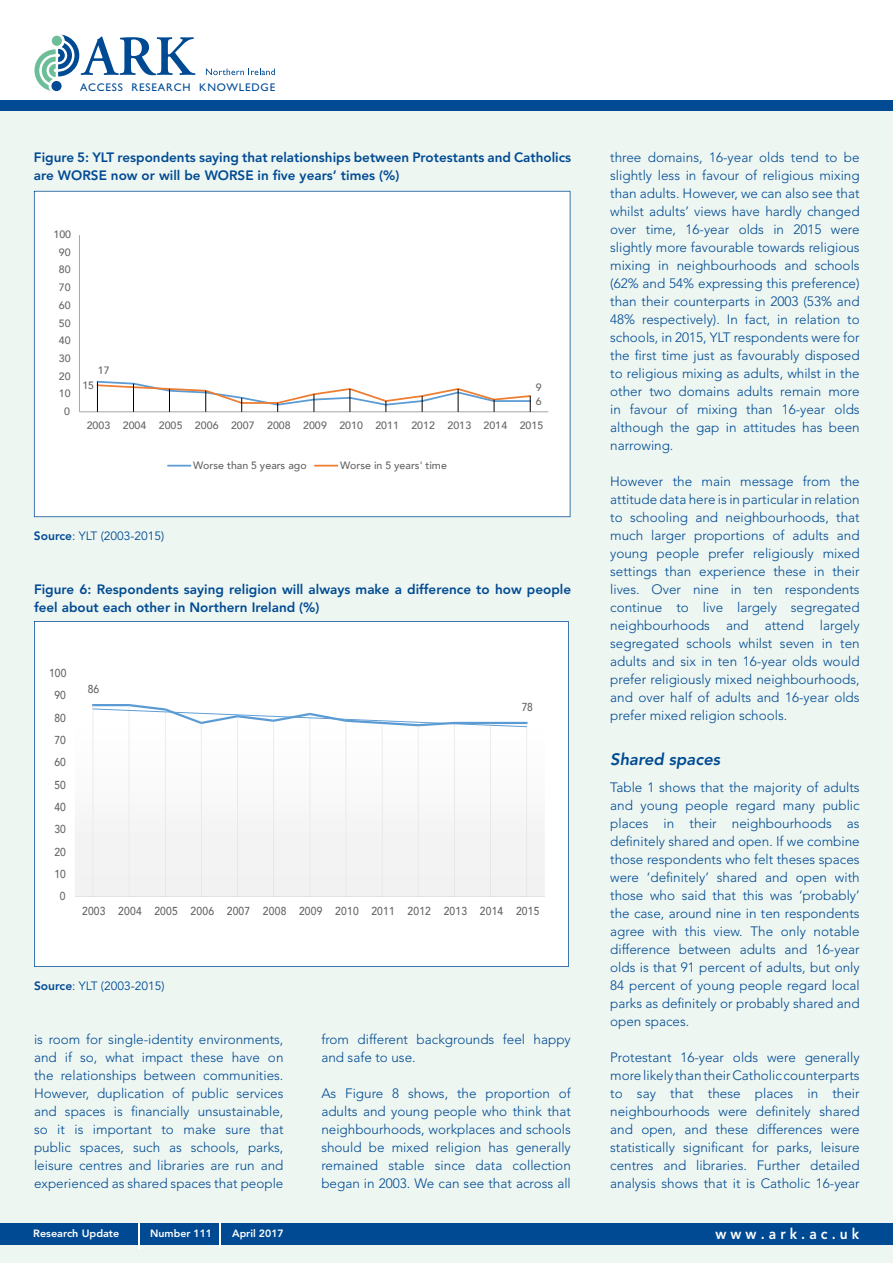
<style>
.page{position:relative;width:893px;height:1263px;background:#fff}
.page>*{position:absolute;margin:0;border:0;box-sizing:border-box;transform-origin:0 0}
.t1{font:italic 800 16.5px "Avenir LT Std";color:#004a93}
.t2{font:800 15px "Avenir LT Std";color:#fff;scale:.92 1}
.t3{font:300 13.5px/18px "Avenir LT Std";color:#004a93;text-align:justify}
.t4{font:800 13.5px/18px "Avenir LT Std";color:#004a93}
.t5{font:12px "Avenir LT Std";color:#004a93}
.t6{font:500 11.55px "Avenir";letter-spacing:.02em;color:#646363;scale:.89 1}
.t7{font:11.1px "Gill Sans";letter-spacing:.075em;color:#004a93}
.t8{font:500 10.65px "Avenir";letter-spacing:-.005em;color:#646563}
.t9{font:800 10.5px "Avenir LT Std";color:#fff}
.s1{font-weight:800}
</style>
<div class="page">
<div style="left:0;top:100px;width:893px;height:1163px;background:#edf6f1"></div>
<div style="left:0;top:100px;width:893px;height:11px;background:#004a93"></div>
<svg style="left:206px;top:69px;width:69px;height:6px"></svg>
<svg style="left:34px;top:34px;width:161px;height:58px"></svg>
<div style="left:0;top:1224px;width:893px;height:21px;background:#004a93"></div>
<hr style="left:138px;top:1223px;width:2px;height:25px;background:#fff">
<hr style="left:219px;top:1222px;width:2px;height:26px;background:#fff">
<svg style="left:34px;top:621px;width:535px;height:346px;fill:#fff"></svg>
<div style="left:34px;top:191px;width:536px;height:326px;background:#fff"></div>
<p class="t7" style="left:80px;top:81px;width:196px">ACCESS RESEARCH KNOWLEDGE</p>
<p class="t4" style="left:34px;top:148px;width:539px">Figure 5: YLT respondents saying that relationships between Protestants and Catholics are WORSE now or will be WORSE in five years’ times (%)</p>
<p class="t8" style="left:53px;top:225px;width:19px">100</p>
<p class="t8" style="left:59px;top:243px;width:13px">90</p>
<p class="t8" style="left:59px;top:261px;width:13px">80</p>
<p class="t8" style="left:59px;top:278px;width:13px">70</p>
<p class="t8" style="left:59px;top:296px;width:13px">60</p>
<p class="t8" style="left:59px;top:314px;width:13px">50</p>
<p class="t8" style="left:59px;top:331px;width:13px">40</p>
<p class="t8" style="left:59px;top:349px;width:13px">30</p>
<p class="t8" style="left:59px;top:367px;width:13px">20</p>
<p class="t8" style="left:59px;top:384px;width:13px">10</p>
<p class="t8" style="left:64px;top:402px;width:7px">0</p>
<p class="t8" style="left:98px;top:361px;width:13px">17</p>
<p class="t8" style="left:82px;top:376px;width:13px">15</p>
<p class="t8" style="left:536px;top:379px;width:7px">9</p>
<p class="t8" style="left:536px;top:392px;width:7px">6</p>
<p class="t8" style="left:87px;top:416px;width:458px">2003 2004 2005 2006 2007 2008 2009 2010 2011 2012 2013 2014 2015</p>
<p class="t8" style="left:193px;top:456px;width:115px">Worse than 5 years ago</p>
<p class="t8" style="left:340px;top:456px;width:108px">Worse in 5 years' time</p>
<p class="t5" style="left:34px;top:529px;width:132px"><span class="s1">Source</span>: YLT (2003-2015)</p>
<p class="t4" style="left:34px;top:580px;width:539px">Figure 6: Respondents saying religion will always make a difference to how people feel about each other in Northern Ireland (%)</p>
<p class="t6" style="left:49px;top:663px;width:21px">100</p>
<p class="t6" style="left:54px;top:685px;width:15px">90</p>
<p class="t6" style="left:54px;top:708px;width:15px">80</p>
<p class="t6" style="left:54px;top:730px;width:15px">70</p>
<p class="t6" style="left:54px;top:752px;width:15px">60</p>
<p class="t6" style="left:54px;top:775px;width:15px">50</p>
<p class="t6" style="left:54px;top:797px;width:15px">40</p>
<p class="t6" style="left:54px;top:819px;width:15px">30</p>
<p class="t6" style="left:54px;top:842px;width:15px">20</p>
<p class="t6" style="left:54px;top:864px;width:15px">10</p>
<p class="t6" style="left:60px;top:886px;width:8px">0</p>
<p class="t6" style="left:88px;top:679px;width:14px">86</p>
<p class="t6" style="left:522px;top:697px;width:14px">78</p>
<p class="t6" style="left:82px;top:901px;width:515px">2003 2004 2005 2006 2007 2008 2009 2010 2011 2012 2013 2014 2015</p>
<p class="t5" style="left:34px;top:979px;width:132px"><span class="s1">Source</span>: YLT (2003-2015)</p>
<p class="t3" style="left:34px;top:1030px;width:251px">is room for single-identity environments, and if so, what impact these have on the relationships between communities.<br>However, duplication of public services and spaces is financially unsustainable, so it is important to make sure that public spaces, such as schools, parks, leisure centres and libraries are run and experienced as shared spaces that people</p>
<p class="t3" style="left:321px;top:1030px;width:251px">from different backgrounds feel happy and safe to use.</p>
<p class="t3" style="left:321px;top:1084px;width:251px">As Figure 8 shows, the proportion of adults and young people who think that neighbourhoods, workplaces and schools should be mixed religion has generally remained stable since data collection began in 2003. We can see that across all</p>
<p class="t3" style="left:610px;top:148px;width:251px">three domains, 16-year olds tend to be slightly less in favour of religious mixing than adults. However, we can also see that whilst adults’ views have hardly changed over time, 16-year olds in 2015 were slightly more favourable towards religious mixing in neighbourhoods and schools (62% and 54% expressing this preference) than their counterparts in 2003 (53% and 48% respectively). In fact, in relation to schools, in 2015, YLT respondents were for the first time just as favourably disposed to religious mixing as adults, whilst in the other two domains adults remain more in favour of mixing than 16-year olds although the gap in attitudes has been narrowing.</p>
<p class="t3" style="left:610px;top:472px;width:251px">However the main message from the attitude data here is in particular in relation to schooling and neighbourhoods, that much larger proportions of adults and young people prefer religiously mixed settings than experience these in their lives. Over nine in ten respondents continue to live largely segregated neighbourhoods and attend largely segregated schools whilst seven in ten adults and six in ten 16-year olds would prefer religiously mixed neighbourhoods, and over half of adults and 16-year olds prefer mixed religion schools.</p>
<p class="t1" style="left:610px;top:749px;width:112px">Shared spaces</p>
<p class="t3" style="left:610px;top:778px;width:251px">Table 1 shows that the majority of adults and young people regard many public places in their neighbourhoods as definitely shared and open. If we combine those respondents who felt theses spaces were ‘definitely’ shared and open with those who said that this was ‘probably’ the case, around nine in ten respondents agree with this view. The only notable difference between adults and 16-year olds is that 91 percent of adults, but only 84 percent of young people regard local parks as definitely or probably shared and open spaces.</p>
<p class="t3" style="left:610px;top:1048px;width:251px">Protestant 16-year olds were generally more likely than their Catholic counterparts to say that these places in their neighbourhoods were definitely shared and open, and these differences were statistically significant for parks, leisure centres and libraries. Further detailed analysis shows that it is Catholic 16-year</p>
<p class="t9" style="left:33px;top:1227px;width:88px">Research Update</p>
<p class="t9" style="left:150px;top:1227px;width:64px">Number 111</p>
<p class="t9" style="left:232px;top:1227px;width:53px">April 2017</p>
<p class="t2" style="left:715px;top:1225px;width:158px">w w w . a r k . a c . u k</p>
</div>
